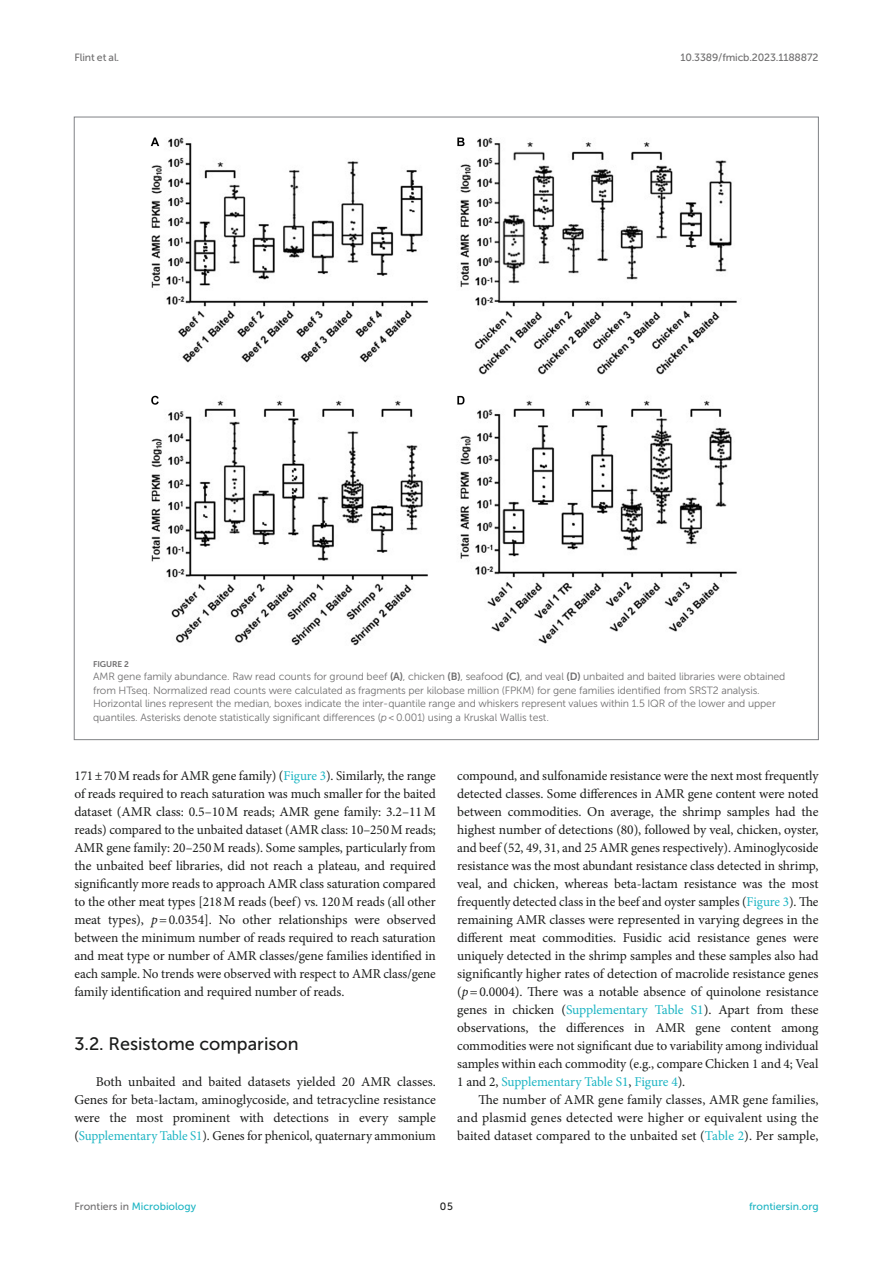
<style>
.page{position:relative;width:893px;height:1263px;background:#fff}
.page>*{position:absolute;margin:0;border:0;box-sizing:border-box;transform-origin:0 0}
.HEAD_2{font:18px "Museo Sans 500";color:#1b1c1b}
.TEXT_FLUSH{font:13.5px/18px "Minion Pro";letter-spacing:-.01em;color:#1b1c1b;text-align:justify}
.TEXT{font:13.5px/18px "Minion Pro";color:#1b1c1b;text-align:justify}
.FIG_LEG{font:10.5px/13.5px "Museo Sans 300";letter-spacing:-.01em;color:#706f70}
.t1{font:10.5px "Museo Sans 500";color:#1db5c3}
.t2{font:10.5px "Museo Sans 500";letter-spacing:-.015em;color:#706f70}
.t3{font:10.5px "Museo Sans 500";color:#1b1c1b}
.FIG_HD{font:8.25px "Museo Sans 700";letter-spacing:-.01em;color:#706f70}
.s1{font-family:"Museo Sans 700"}
.s2{font-style:italic}
.s3{color:#1db5c3}
.s4{color:#706f70}
</style>
<div class="page">
<img style="left:150px;top:137px;width:587px;height:509px">
<p class="t2" style="left:74px;top:51px;width:46px">Flint et al.</p>
<p class="t2" style="left:680px;top:51px;width:140px">10.3389/fmicb.2023.1188872</p>
<p class="FIG_HD" style="left:93px;top:659px;width:37px">FIGURE 2</p>
<p class="FIG_LEG" style="left:93px;top:670px;width:694px">AMR gene family abundance. Raw read counts for ground beef <span class="s1">(A)</span>, chicken <span class="s1">(B)</span>, seafood <span class="s1">(C)</span>, and veal <span class="s1">(D)</span> unbaited and baited libraries were obtained from HTseq. Normalized read counts were calculated as fragments per kilobase million (FPKM) for gene families identified from SRST2 analysis.<br>Horizontal lines represent the median, boxes indicate the inter-quantile range and whiskers represent values within 1.5 IQR of the lower and upper quantiles. Asterisks denote statistically significant differences (<span class="s2">p</span> &lt; 0.001) using a Kruskal Wallis test.</p>
<p class="TEXT" style="left:74px;top:767px;width:363px">171±70M reads for AMR gene family) (<span class="s3">Figure 3</span>). Similarly, the range of reads required to reach saturation was much smaller for the baited dataset (AMR class: 0.5–10M reads; AMR gene family: 3.2–11M reads) compared to the unbaited dataset (AMR class: 10–250M reads; AMR gene family: 20–250M reads). Some samples, particularly from the unbaited beef libraries, did not reach a plateau, and required significantly more reads to approach AMR class saturation compared to the other meat types [218M reads (beef) vs. 120M reads (all other meat types), <span class="s2">p</span>=0.0354]. No other relationships were observed between the minimum number of reads required to reach saturation and meat type or number of AMR classes/gene families identified in each sample. No trends were observed with respect to AMR class/gene family identification and required number of reads.</p>
<p class="HEAD_2" style="left:74px;top:1034px;width:226px">3.2. Resistome comparison</p>
<p class="TEXT_FLUSH" style="left:74px;top:1073px;width:363px;text-indent:21px">Both unbaited and baited datasets yielded 20 AMR classes.<br>Genes for beta-lactam, aminoglycoside, and tetracycline resistance were the most prominent with detections in every sample (<span class="s3">Supplementary Table S1</span>). Genes for phenicol, quaternary ammonium</p>
<p class="TEXT_FLUSH" style="left:457px;top:767px;width:363px">compound, and sulfonamide resistance were the next most frequently detected classes. Some differences in AMR gene content were noted between commodities. On average, the shrimp samples had the highest number of detections (80), followed by veal, chicken, oyster, and beef (52, 49, 31, and 25 AMR genes respectively). Aminoglycoside resistance was the most abundant resistance class detected in shrimp, veal, and chicken, whereas beta-lactam resistance was the most frequently detected class in the beef and oyster samples (<span class="s3">Figure 3</span>). The remaining AMR classes were represented in varying degrees in the different meat commodities. Fusidic acid resistance genes were uniquely detected in the shrimp samples and these samples also had significantly higher rates of detection of macrolide resistance genes (<span class="s2">p</span>=0.0004). There was a notable absence of quinolone resistance genes in chicken (<span class="s3">Supplementary Table S1</span>). Apart from these observations, the differences in AMR gene content among commodities were not significant due to variability among individual samples within each commodity (e.g., compare Chicken 1 and 4; Veal 1 and 2, <span class="s3">Supplementary Table S1</span>, <span class="s3">Figure 4</span>).</p>
<p class="TEXT" style="left:457px;top:1091px;width:363px;text-indent:21px">The number of AMR gene family classes, AMR gene families, and plasmid genes detected were higher or equivalent using the baited dataset compared to the unbaited set (<span class="s3">Table 2</span>). Per sample,</p>
<p class="t1" style="left:74px;top:1200px;width:123px"><span class="s4">Frontiers in</span> Microbiology</p>
<p class="t3" style="left:440px;top:1200px;width:14px">05</p>
<p class="t1" style="left:749px;top:1200px;width:71px">frontiersin.org</p>
</div>
